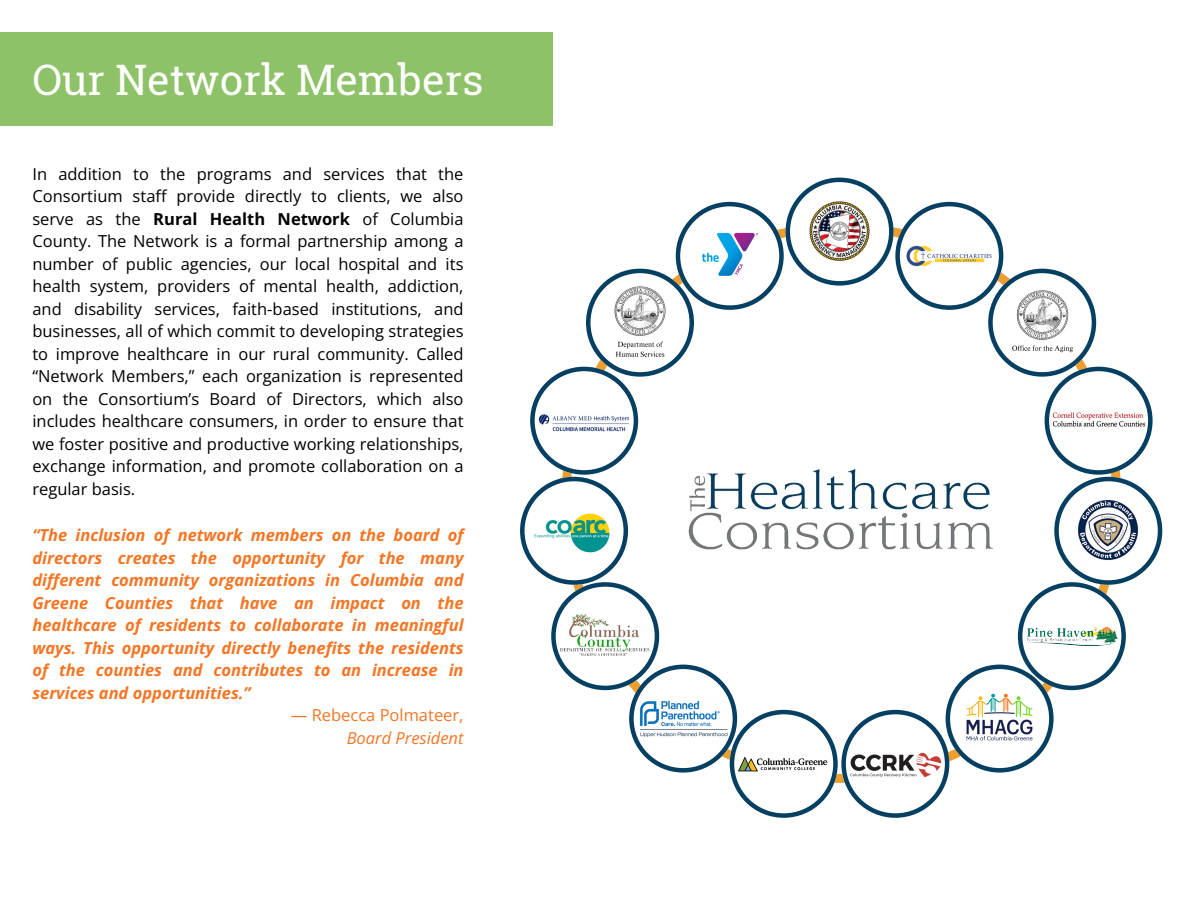
<style>
.page{position:relative;width:1188px;height:918px;background:#fff}
.page>*{position:absolute;margin:0;border:0;box-sizing:border-box;transform-origin:0 0}
.t1{font:48px "Roboto Slab";color:#fff}
.t2{font:42px "Roboto Slab";color:#fff}
.t3{font:16.5px/22.5px "Open Sans";color:#000;text-align:justify}
.t4{font:italic 700 16.5px/22.5px "Open Sans";color:#f57523;text-align:justify}
.t5{font:16.5px "Open Sans";color:#f57523}
.t6{font:italic 16.5px "Open Sans";color:#f57523}
.s1{font-weight:700}
</style>
<div class="page">
<svg style="left:520px;top:178px;width:642px;height:640px"></svg>
<img style="left:1027px;top:627px;width:90px;height:19px">
<div style="left:0;top:32px;width:552px;height:94px;background:#8ec269"></div>
<p class="t1" style="left:47px;top:45px;width:517px">Our Network Members</p>
<p class="t2" style="left:32px;top:51px;width:453px">Our Network Members</p>
<p class="t3" style="left:32px;top:162px;width:433px">In addition to the programs and services that the Consortium staff provide directly to clients, we also serve as the <span class="s1">Rural Health Network</span> of Columbia County. The Network is a formal partnership among a number of public agencies, our local hospital and its health system, providers of mental health, addiction, and disability services, faith-based institutions, and businesses, all of which commit to developing strategies to improve healthcare in our rural community. Called “Network Members,” each organization is represented on the Consortium’s Board of Directors, which also includes healthcare consumers, in order to ensure that we foster positive and productive working relationships, exchange information, and promote collaboration on a regular basis.</p>
<p class="t4" style="left:32px;top:523px;width:433px">“The inclusion of network members on the board of directors creates the opportunity for the many different community organizations in Columbia and Greene Counties that have an impact on the healthcare of residents to collaborate in meaningful ways. This opportunity directly benefits the residents of the counties and contributes to an increase in services and opportunities.”</p>
<p class="t5" style="left:291px;top:703px;width:174px">— Rebecca Polmateer,</p>
<p class="t6" style="left:347px;top:726px;width:118px">Board President</p>
</div>
